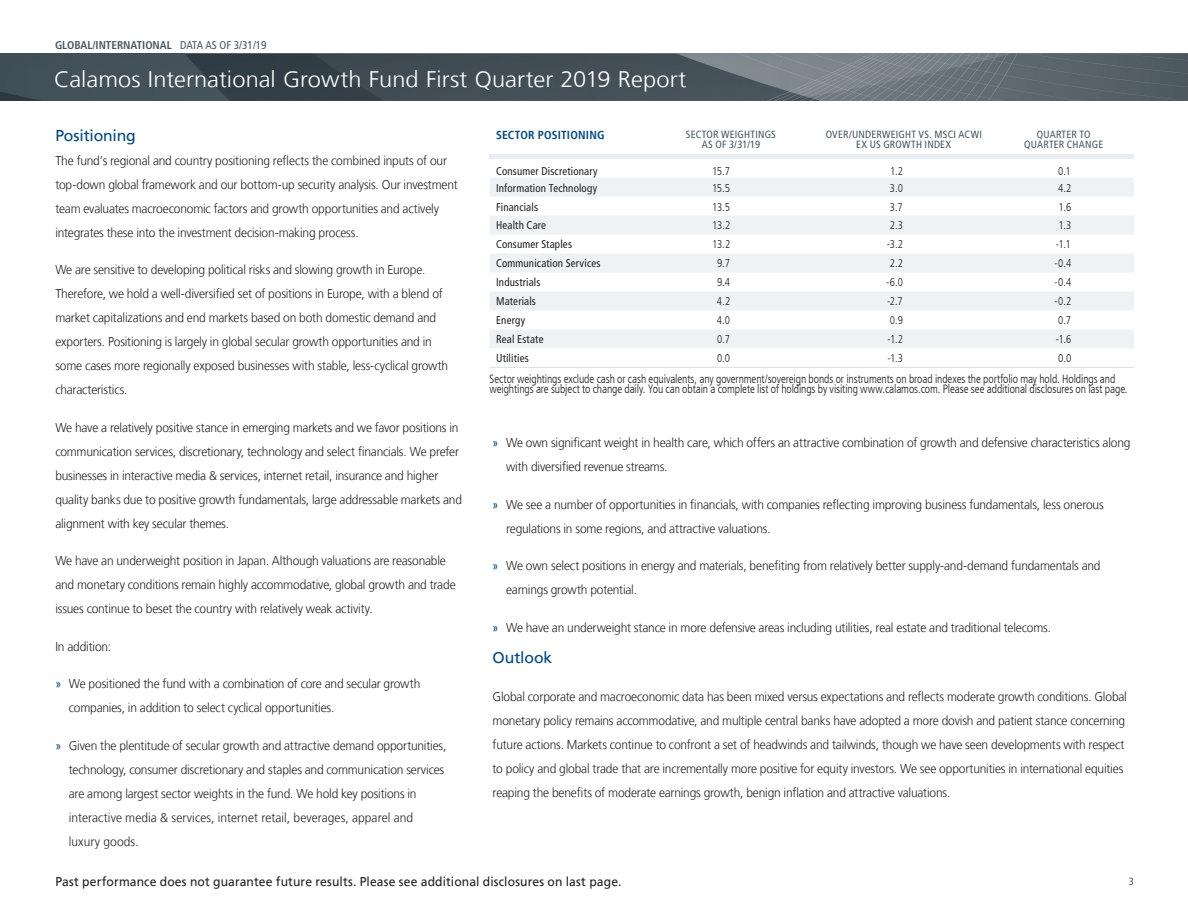
<style>
.page{position:relative;width:1188px;height:918px;background:#fff}
.page>*{position:absolute;margin:0;border:0;box-sizing:border-box;transform-origin:0 0}
.t1{font:300 22.5px "Frutiger LT";color:#fff;scale:1.05 1}
.t2{font:15.75px "Frutiger LT";letter-spacing:-.01em;color:#00467e}
.t3{font:300 12.75px/24px "Frutiger LT";letter-spacing:-.015em;color:#231f20;scale:.94 1}
.t4{font:12.75px "Frutiger LT";letter-spacing:.01em;color:#231f20;scale:.95 1}
.t5{font:300 condensed 12px/10.5px "Frutiger LT";letter-spacing:-.01em;color:#231f20;scale:.95 1}
.t6{font:700 condensed 11.7px "Frutiger LT";letter-spacing:.02em;color:#00467e}
.t7{font:condensed 11.25px "Frutiger LT";letter-spacing:.015em;color:#231f20}
.t8{font:300 condensed 11.25px "Frutiger LT";letter-spacing:-.035em;color:#231f20}
.t9{font:700 condensed 11.25px "Frutiger LT";color:#45555f}
.t10{font:condensed 10.5px/10.5px "Frutiger LT";letter-spacing:.02em;color:#45555f;text-align:center}
.s1{font-weight:400}
.s2{font-weight:400;font-stretch:condensed;color:#00467e}
</style>
<div class="page">
<svg style="left:0;top:54px;width:1188px;height:47px;background:#4f5a62"></svg>
<div style="left:490px;top:154px;width:644px;height:5px;background:#e7edf2"></div>
<svg style="left:490px;top:178px;width:644px;height:170px;fill:#eef2f5"></svg>
<hr style="left:490px;top:367px;width:151px;height:1px;background:#d8e1e9">
<hr style="left:641px;top:367px;width:173px;height:1px;background:#d8e1e9">
<hr style="left:814px;top:367px;width:173px;height:1px;background:#d8e1e9">
<hr style="left:987px;top:367px;width:147px;height:1px;background:#d8e1e9">
<p class="t9" style="left:55px;top:39px;width:213px">GLOBAL/INTERNATIONAL <span class="s1">DATA AS OF 3/31/19</span></p>
<h1 class="t1" style="left:54px;top:66px;width:604px">Calamos International Growth Fund First Quarter 2019 Report</h1>
<p class="t2" style="left:55px;top:126px;width:82px">Positioning</p>
<p class="t3" style="left:55px;top:149px;width:430px">The fund’s regional and country positioning reflects the combined inputs of our top-down global framework and our bottom-up security analysis. Our investment team evaluates macroeconomic factors and growth opportunities and actively integrates these into the investment decision-making process.</p>
<p class="t3" style="left:55px;top:258px;width:420px">We are sensitive to developing political risks and slowing growth in Europe.<br>Therefore, we hold a well-diversified set of positions in Europe, with a blend of market capitalizations and end markets based on both domestic demand and exporters. Positioning is largely in global secular growth opportunities and in some cases more regionally exposed businesses with stable, less-cyclical growth characteristics.</p>
<p class="t3" style="left:55px;top:416px;width:434px">We have a relatively positive stance in emerging markets and we favor positions in communication services, discretionary, technology and select financials. We prefer businesses in interactive media &amp; services, internet retail, insurance and higher quality banks due to positive growth fundamentals, large addressable markets and alignment with key secular themes.</p>
<p class="t3" style="left:55px;top:549px;width:427px">We have an underweight position in Japan. Although valuations are reasonable and monetary conditions remain highly accommodative, global growth and trade issues continue to beset the country with relatively weak activity.</p>
<p class="t3" style="left:55px;top:635px;width:61px">In addition:</p>
<p class="t3" style="left:69px;top:672px;width:375px;text-indent:-13px"><span class="s2">»</span> We positioned the fund with a combination of core and secular growth companies, in addition to select cyclical opportunities.</p>
<p class="t3" style="left:69px;top:734px;width:403px;text-indent:-13px"><span class="s2">»</span> Given the plentitude of secular growth and attractive demand opportunities, technology, consumer discretionary and staples and communication services are among largest sector weights in the fund. We hold key positions in interactive media &amp; services, internet retail, beverages, apparel and luxury goods.</p>
<p class="t6" style="left:496px;top:128px;width:110px">SECTOR POSITIONING</p>
<p class="t10" style="left:686px;top:129px;width:91px">SECTOR WEIGHTINGS<br>AS OF 3/31/19</p>
<p class="t10" style="left:826px;top:129px;width:158px">OVER/UNDERWEIGHT VS. MSCI ACWI<br>EX US GROWTH INDEX</p>
<p class="t10" style="left:1024px;top:129px;width:81px">QUARTER TO<br>QUARTER CHANGE</p>
<p class="t7" style="left:496px;top:164px;width:103px">Consumer Discretionary</p>
<p class="t8" style="left:712px;top:164px;width:19px">15.7</p>
<p class="t8" style="left:890px;top:164px;width:14px">1.2</p>
<p class="t8" style="left:1058px;top:164px;width:14px">0.1</p>
<p class="t7" style="left:496px;top:181px;width:103px">Information Technology</p>
<p class="t8" style="left:712px;top:181px;width:20px">15.5</p>
<p class="t8" style="left:890px;top:181px;width:15px">3.0</p>
<p class="t8" style="left:1058px;top:181px;width:15px">4.2</p>
<p class="t7" style="left:496px;top:200px;width:43px">Financials</p>
<p class="t8" style="left:712px;top:200px;width:19px">13.5</p>
<p class="t8" style="left:890px;top:200px;width:14px">3.7</p>
<p class="t8" style="left:1059px;top:200px;width:14px">1.6</p>
<p class="t7" style="left:496px;top:219px;width:52px">Health Care</p>
<p class="t8" style="left:712px;top:219px;width:20px">13.2</p>
<p class="t8" style="left:890px;top:219px;width:15px">2.3</p>
<p class="t8" style="left:1059px;top:219px;width:14px">1.3</p>
<p class="t7" style="left:496px;top:238px;width:77px">Consumer Staples</p>
<p class="t8" style="left:712px;top:238px;width:20px">13.2</p>
<p class="t8" style="left:887px;top:238px;width:18px">-3.2</p>
<p class="t8" style="left:1056px;top:238px;width:16px">-1.1</p>
<p class="t7" style="left:496px;top:257px;width:106px">Communication Services</p>
<p class="t8" style="left:717px;top:257px;width:14px">9.7</p>
<p class="t8" style="left:890px;top:257px;width:15px">2.2</p>
<p class="t8" style="left:1055px;top:257px;width:18px">-0.4</p>
<p class="t7" style="left:496px;top:276px;width:46px">Industrials</p>
<p class="t8" style="left:717px;top:276px;width:15px">9.4</p>
<p class="t8" style="left:886px;top:276px;width:18px">-6.0</p>
<p class="t8" style="left:1055px;top:276px;width:18px">-0.4</p>
<p class="t7" style="left:496px;top:295px;width:41px">Materials</p>
<p class="t8" style="left:717px;top:295px;width:15px">4.2</p>
<p class="t8" style="left:887px;top:295px;width:17px">-2.7</p>
<p class="t8" style="left:1055px;top:295px;width:18px">-0.2</p>
<p class="t7" style="left:496px;top:314px;width:31px">Energy</p>
<p class="t8" style="left:717px;top:314px;width:15px">4.0</p>
<p class="t8" style="left:890px;top:314px;width:15px">0.9</p>
<p class="t8" style="left:1058px;top:314px;width:14px">0.7</p>
<p class="t7" style="left:496px;top:333px;width:49px">Real Estate</p>
<p class="t8" style="left:717px;top:333px;width:14px">0.7</p>
<p class="t8" style="left:888px;top:333px;width:17px">-1.2</p>
<p class="t8" style="left:1056px;top:333px;width:17px">-1.6</p>
<p class="t7" style="left:496px;top:352px;width:34px">Utilities</p>
<p class="t8" style="left:717px;top:352px;width:15px">0.0</p>
<p class="t8" style="left:888px;top:352px;width:17px">-1.3</p>
<p class="t8" style="left:1058px;top:352px;width:15px">0.0</p>
<p class="t5" style="left:490px;top:374px;width:673px">Sector weightings exclude cash or cash equivalents, any government/sovereign bonds or instruments on broad indexes the portfolio may hold. Holdings and weightings are subject to change daily. You can obtain a complete list of holdings by visiting www.calamos.com. Please see additional disclosures on last page.</p>
<p class="t3" style="left:506px;top:431px;width:666px;text-indent:-13px"><span class="s2">»</span> We own significant weight in health care, which offers an attractive combination of growth and defensive characteristics along with diversified revenue streams.</p>
<p class="t3" style="left:506px;top:492px;width:637px;text-indent:-13px"><span class="s2">»</span> We see a number of opportunities in financials, with companies reflecting improving business fundamentals, less onerous regulations in some regions, and attractive valuations.</p>
<p class="t3" style="left:506px;top:554px;width:634px;text-indent:-13px"><span class="s2">»</span> We own select positions in energy and materials, benefiting from relatively better supply-and-demand fundamentals and earnings growth potential.</p>
<p class="t3" style="left:493px;top:615px;width:596px"><span class="s2">»</span> We have an underweight stance in more defensive areas including utilities, real estate and traditional telecoms.</p>
<p class="t2" style="left:493px;top:648px;width:61px">Outlook</p>
<p class="t3" style="left:493px;top:684px;width:676px">Global corporate and macroeconomic data has been mixed versus expectations and reflects moderate growth conditions. Global monetary policy remains accommodative, and multiple central banks have adopted a more dovish and patient stance concerning future actions. Markets continue to confront a set of headwinds and tailwinds, though we have seen developments with respect to policy and global trade that are incrementally more positive for equity investors. We see opportunities in international equities reaping the benefits of moderate earnings growth, benign inflation and attractive valuations.</p>
<p class="t4" style="left:55px;top:874px;width:597px">Past performance does not guarantee future results. Please see additional disclosures on last page.</p>
<p class="t10" style="left:1129px;top:877px;width:7px">3</p>
</div>
